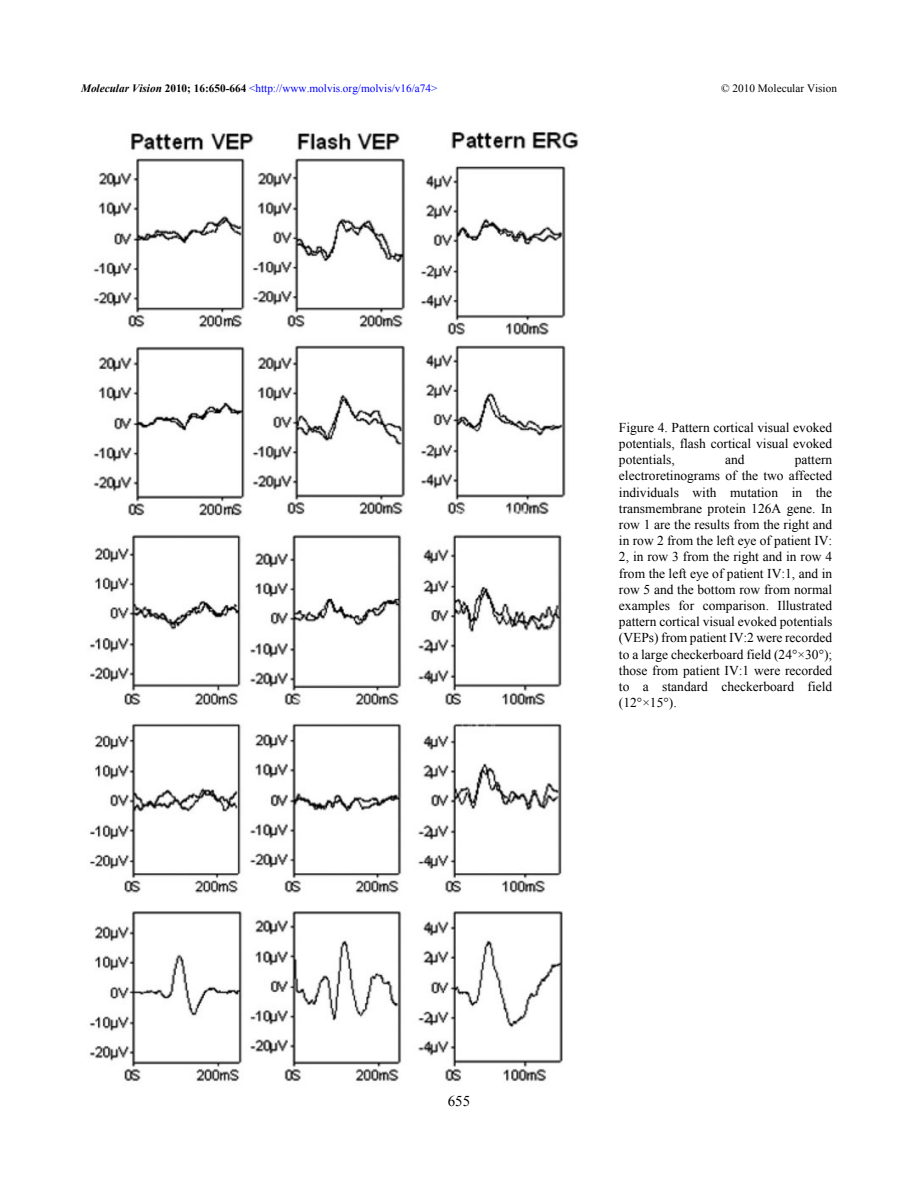
<style>
.page{position:relative;width:918px;height:1188px;background:#fff}
.page>*{position:absolute;margin:0;border:0;box-sizing:border-box;transform-origin:0 0}
.t1{font:15px "Times New Roman";color:#000}
.t2{font:13.5px/16.2px "Times New Roman";color:#000;text-align:justify}
.t3{font:11.25px "Times New Roman";color:#00f}
.t4{font:11.25px "Times New Roman";color:#000}
.s1{font-weight:700;font-style:italic;color:#000}
.s2{font-weight:700;color:#000}
</style>
<div class="page">
<img style="left:89px;top:132px;width:490px;height:950px">
<p class="t3" style="left:81px;top:82px;width:358px"><span class="s1">Molecular Vision</span> <span class="s2">2010; 16:650-664</span> &lt;http://www.molvis.org/molvis/v16/a74&gt;</p>
<p class="t4" style="left:721px;top:82px;width:117px">© 2010 Molecular Vision</p>
<p class="t2" style="left:619px;top:419px;width:215px">Figure 4. Pattern cortical visual evoked potentials, flash cortical visual evoked potentials,</p>
<p class="t2" style="left:725px;top:452px;width:21px">and</p>
<p class="t2" style="left:619px;top:452px;width:215px;text-indent:176px">pattern electroretinograms of the two affected individuals with mutation in the transmembrane protein 126A gene. In row 1 are the results from the right and in row 2 from the left eye of patient IV:<br>2, in row 3 from the right and in row 4 from the left eye of patient IV:1, and in row 5 and the bottom row from normal examples for comparison. Illustrated pattern cortical visual evoked potentials (VEPs) from patient IV:2 were recorded to a large checkerboard field (24°×30°); those from patient IV:1 were recorded to a standard checkerboard field (12°×15°).</p>
<p class="t1" style="left:448px;top:1093px;width:24px">655</p>
</div>
